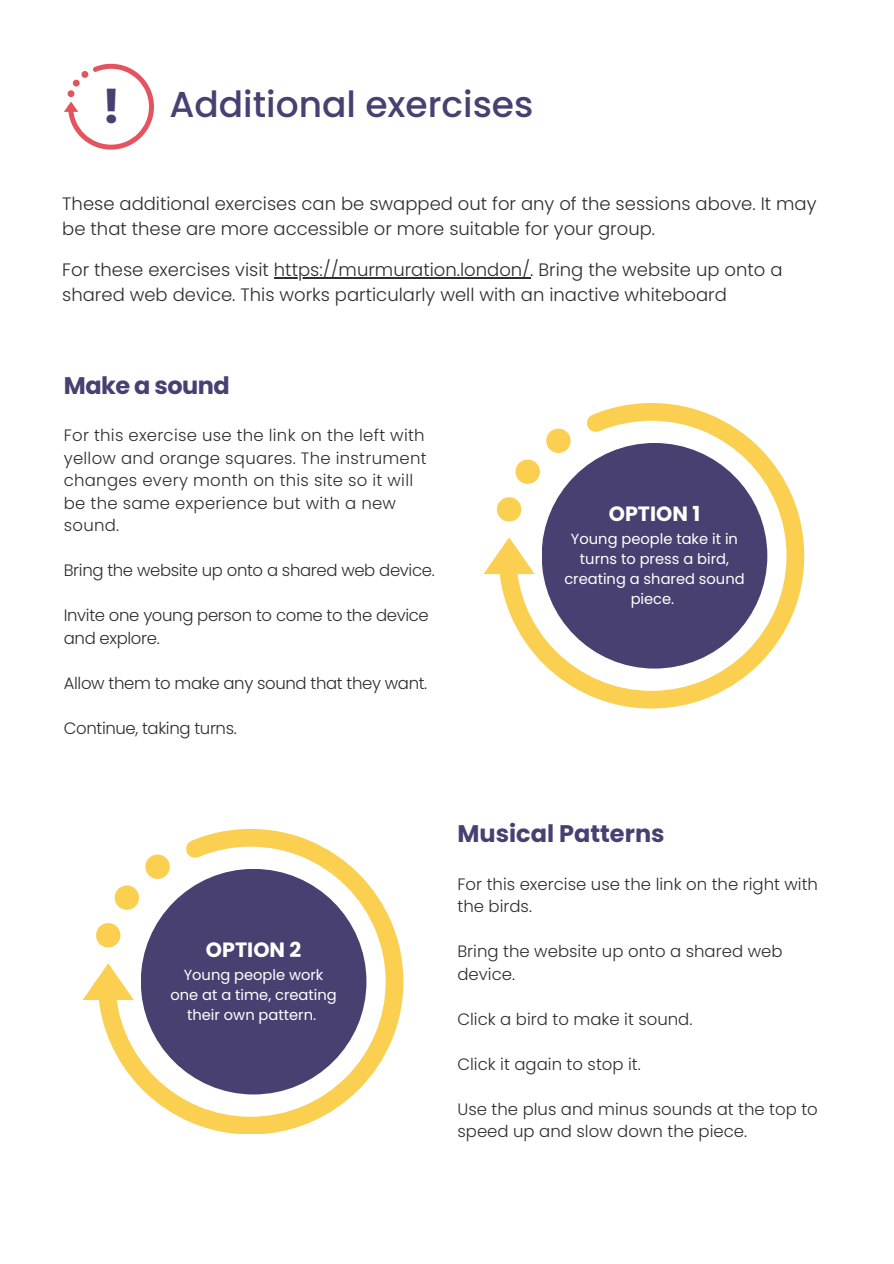
<style>
.page{position:relative;width:894px;height:1264px;background:#fff}
.page>*{position:absolute;margin:0;border:0;box-sizing:border-box;transform-origin:0 0}
.t1{font:700 47.25px "Poppins";color:#484071}
.t2{font:500 36px "Poppins";color:#484071}
.t3{font:700 24px "Poppins";color:#484071}
.t4{font:700 24px "Poppins";letter-spacing:-.02em;color:#484071}
.t5{font:700 20.7px "Poppins";color:#fff}
.t6{font:300 18px/25px "Poppins";color:#2e2e2e}
.t7{font:300 16.5px/22.5px "Poppins";color:#2e2e2e}
.t8{font:300 16.5px/22.5px "Poppins";letter-spacing:-.02em;color:#2e2e2e}
.t9{font:14.7px/20.2px "Poppins";color:#fff;text-align:center}
</style>
<div class="page">
<svg style="left:64px;top:64px;width:90px;height:85px"></svg>
<div style="left:82px;top:78px;width:58px;height:57px;background:#fff;border-radius:50%"></div>
<svg style="left:498px;top:403px;width:306px;height:305px"></svg>
<svg style="left:483px;top:537px;width:51px;height:37px"></svg>
<svg style="left:546px;top:428px;width:24px;height:25px"></svg>
<svg style="left:515px;top:459px;width:24px;height:25px"></svg>
<svg style="left:496px;top:495px;width:27px;height:29px"></svg>
<svg style="left:98px;top:829px;width:305px;height:304px"></svg>
<svg style="left:83px;top:963px;width:51px;height:37px"></svg>
<svg style="left:145px;top:854px;width:25px;height:24px"></svg>
<svg style="left:115px;top:885px;width:24px;height:24px"></svg>
<svg style="left:96px;top:920px;width:27px;height:29px"></svg>
<div style="left:541px;top:443px;width:226px;height:225px;background:#484071;border-radius:50%"></div>
<div style="left:141px;top:868px;width:225px;height:226px;background:#484071;border-radius:50%"></div>
<hr style="left:274px;top:277px;width:256px;height:1px;background:#2e2e2e">
<p class="t1" style="left:102px;top:73px;width:20px">!</p>
<h2 class="t2" style="left:169px;top:79px;width:365px">Additional exercises</h2>
<h3 class="t6" style="left:62px;top:191px;width:755px">These additional exercises can be swapped out for any of the sessions above. It may be that these are more accessible or more suitable for your group.</h3>
<h3 class="t6" style="left:62px;top:257px;width:721px">For these exercises visit https://murmuration.london/. Bring the website up onto a</h3>
<h3 class="t6" style="left:62px;top:282px;width:666px">shared web device. This works particularly well with an inactive whiteboard</h3>
<p class="t4" style="left:64px;top:368px;width:167px">Make a sound</p>
<p class="t7" style="left:64px;top:424px;width:364px">For this exercise use the link on the left with yellow and orange squares. The instrument changes every month on this site so it will be the same experience but with a new sound.</p>
<h1 class="t8" style="left:64px;top:559px;width:372px">Bring the website up onto a shared web device.</h1>
<h3 class="t8" style="left:64px;top:604px;width:366px">Invite one young person to come to the device and explore.</h3>
<h3 class="t8" style="left:64px;top:671px;width:365px">Allow them to make any sound that they want.</h3>
<h2 class="t8" style="left:64px;top:716px;width:174px">Continue, taking turns.</h2>
<p class="t5" style="left:608px;top:499px;width:93px">OPTION 1</p>
<p class="t9" style="left:564px;top:528px;width:182px">Young people take it in turns to press a bird, creating a shared sound piece.</p>
<p class="t5" style="left:206px;top:935px;width:97px">OPTION 2</p>
<p class="t9" style="left:170px;top:964px;width:168px">Young people work one at a time, creating their own pattern.</p>
<h3 class="t3" style="left:457px;top:817px;width:208px">Musical Patterns</h3>
<h3 class="t7" style="left:457px;top:872px;width:362px">For this exercise use the link on the right with the birds.</h3>
<h3 class="t7" style="left:457px;top:940px;width:326px">Bring the website up onto a shared web device.</h3>
<h3 class="t7" style="left:457px;top:1007px;width:236px">Click a bird to make it sound.</h3>
<h3 class="t7" style="left:457px;top:1052px;width:185px">Click it again to stop it.</h3>
<p class="t7" style="left:457px;top:1097px;width:362px">Use the plus and minus sounds at the top to speed up and slow down the piece.</p>
</div>
